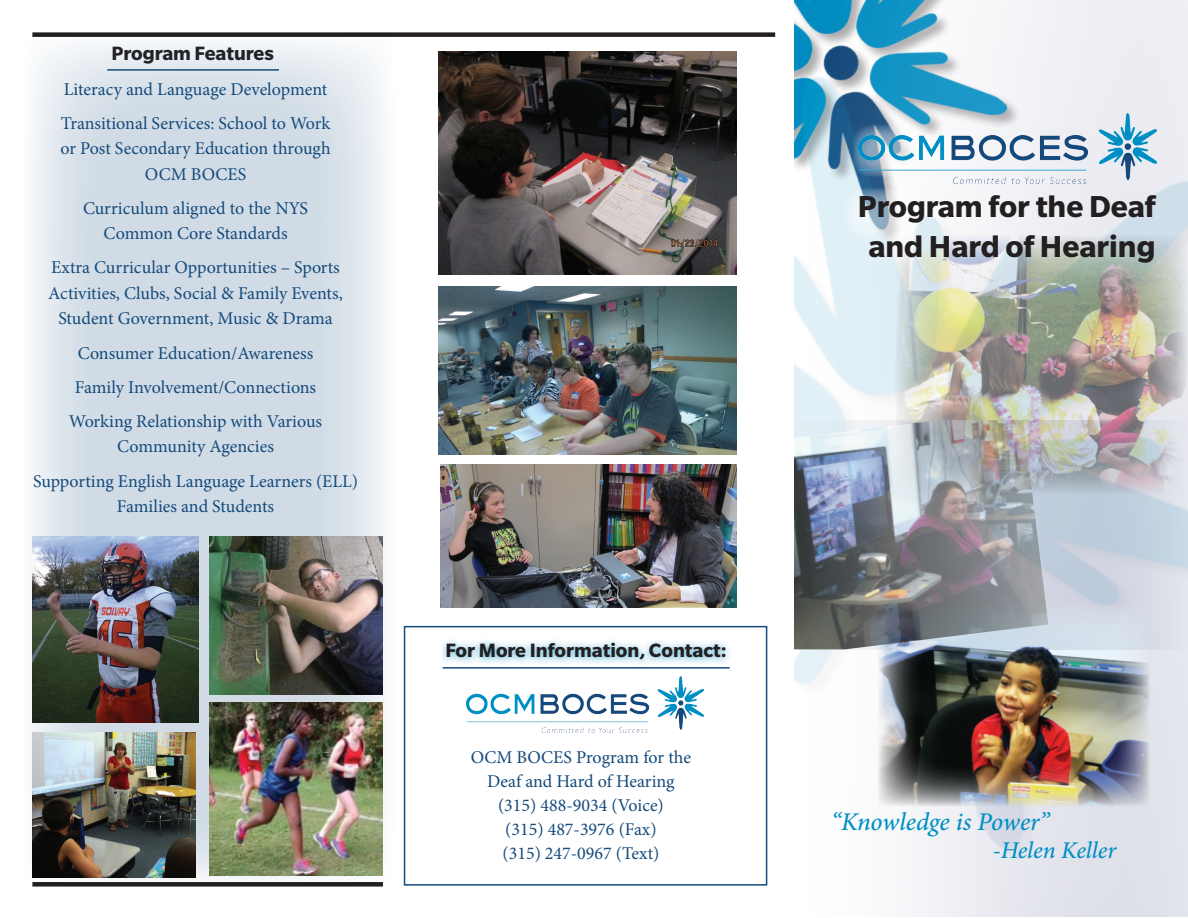
<style>
.page{position:relative;width:1188px;height:918px;background:#fff}
.page>*{position:absolute;margin:0;border:0;box-sizing:border-box;transform-origin:0 0}
.t1{font:700 33px/39.6px "Slate Pro";color:#231f20;text-align:center}
.t2{font:italic 500 25.5px "Minion Pro";letter-spacing:-.005em;color:#008fc5}
.t3{font:italic 500 24px "Minion Pro";letter-spacing:-.005em;color:#008fc5}
.t4{font:700 21px "Slate Pro";color:#231f20}
.t5{font:18px/24px "Minion Pro";color:#144a7c;text-align:center}
</style>
<div class="page">
<svg style="left:797px;top:0;width:391px;height:916px"></svg>
<img style="left:794px;top:0;width:239px;height:290px">
<svg style="left:853px;top:124px;width:75px;height:53px"></svg>
<img style="left:859px;top:113px;width:297px;height:71px">
<svg style="left:843px;top:188px;width:76px;height:52px"></svg>
<img style="left:878px;top:649px;width:272px;height:156px">
<svg style="left:1048px;top:420px;width:140px;height:229px;background:#c6cdd7"></svg>
<img style="left:794px;top:420px;width:254px;height:229px">
<div style="left:404px;top:626px;width:363px;height:260px;border:2px solid #144a7c"></div>
<div style="left:439px;top:637px;width:294px;height:32px;background:#008fc5;opacity:.75"></div>
<hr style="left:443px;top:667px;width:287px;height:2px;background:#144a7c">
<div style="left:32px;top:32px;width:743px;height:5px;background:#231f20"></div>
<div style="left:32px;top:882px;width:351px;height:5px;background:#848282"></div>
<div style="left:17px;top:22px;width:379px;height:864px;background:#fff;opacity:.75"></div>
<img style="left:467px;top:676px;width:237px;height:56px">
<img style="left:439px;top:51px;width:298px;height:224px">
<img style="left:439px;top:287px;width:298px;height:167px">
<img style="left:32px;top:537px;width:167px;height:186px">
<img style="left:210px;top:537px;width:173px;height:157px">
<img style="left:210px;top:703px;width:173px;height:172px">
<img style="left:32px;top:732px;width:164px;height:145px">
<img style="left:441px;top:464px;width:296px;height:143px">
<p class="t4" style="left:111px;top:42px;width:164px">Program Features</p>
<p class="t5" style="left:61px;top:72px;width:271px;line-height:34.2px;text-align:left">Literacy and Language Development<br>Transitional Services: School to Work</p>
<p class="t5" style="left:60px;top:136px;width:272px;line-height:25.5px">or Post Secondary Education through<br>OCM BOCES</p>
<p class="t5" style="left:83px;top:195px;width:227px;line-height:25.5px">Curriculum aligned to the NYS<br>Common Core Standards</p>
<p class="t5" style="left:48px;top:255px;width:296px;line-height:25.5px">Extra Curricular Opportunities – Sports<br>Activities, Clubs, Social &amp; Family Events,<br>Student Government, Music &amp; Drama</p>
<p class="t5" style="left:69px;top:336px;width:255px;line-height:34.2px">Consumer Education/Awareness<br>Family Involvement/Connections<br>Working Relationship with Various</p>
<p class="t5" style="left:33px;top:430px;width:327px;line-height:34.2px">Community Agencies<br>Supporting English Language Learners (ELL)</p>
<p class="t5" style="left:117px;top:494px;width:159px">Families and Students</p>
<p class="t4" style="left:445px;top:639px;width:283px">For More Information, Contact:</p>
<p class="t5" style="left:471px;top:746px;width:222px">OCM BOCES Program for the<br>Deaf and Hard of Hearing (315) 488-9034 (Voice)<br>(315) 487-3976 (Fax)<br>(315) 247-0967 (Text)</p>
<h1 class="t1" style="left:858px;top:186px;width:299px">Program for the Deaf and Hard of Hearing</h1>
<h2 class="t2" style="left:831px;top:804px;width:220px">“Knowledge is Power”</h2>
<h3 class="t3" style="left:993px;top:834px;width:125px">-Helen Keller</h3>
</div>
